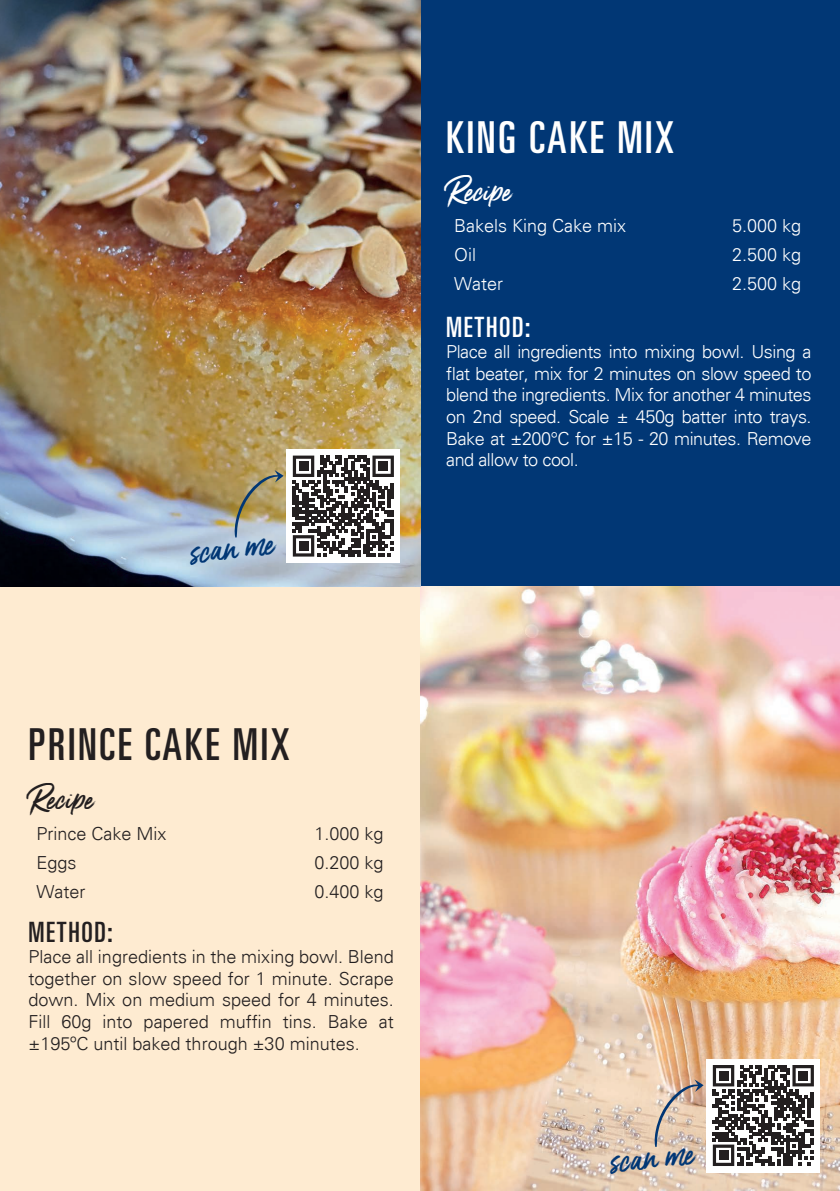
<style>
.page{position:relative;width:840px;height:1191px;background:#fff}
.page>*{position:absolute;margin:0;border:0;box-sizing:border-box;transform-origin:0 0}
.t1{font:ultra-condensed 44px "Univers";letter-spacing:.06em;color:#231f20}
.t2{font:ultra-condensed 44px "Univers";letter-spacing:.06em;color:#fff}
.t3{font:36.4px "Gotcha";color:#013775}
.t4{font:32px "Gotcha";color:#fff}
.t5{font:32px "Gotcha";color:#231f20}
.t6{font:ultra-condensed 28px "Univers";letter-spacing:.06em;color:#fff}
.t7{font:ultra-condensed 28px "Univers";letter-spacing:.06em;color:#231f20}
.t8{font:300 18px/21.6px "Univers";letter-spacing:-.025em;color:#fff;text-align:justify}
.t9{font:300 18px/21.6px "Univers";color:#231f20;text-align:justify}
.t10{font:300 18px "Univers";color:#fff}
</style>
<div class="page">
<div style="left:420px;top:0;width:419px;height:587px;background:#013775"></div>
<div style="left:0;top:587px;width:420px;height:604px;background:#feebd1"></div>
<img style="left:420px;top:587px;width:419px;height:604px">
<img style="left:0;top:0;width:420px;height:587px">
<div style="left:286px;top:449px;width:114px;height:113px;background:#fff"></div>
<svg style="left:293px;top:455px;width:100px;height:101px"></svg>
<div style="left:299px;top:462px;width:9px;height:9px;background:#231f20"></div>
<div style="left:378px;top:462px;width:9px;height:9px;background:#231f20"></div>
<div style="left:299px;top:541px;width:9px;height:9px;background:#231f20"></div>
<svg style="left:234px;top:470px;width:49px;height:68px"></svg>
<div style="left:706px;top:1058px;width:113px;height:114px;background:#fff"></div>
<svg style="left:712px;top:1065px;width:101px;height:101px"></svg>
<div style="left:718px;top:1071px;width:9px;height:9px;background:#231f20"></div>
<div style="left:798px;top:1071px;width:9px;height:9px;background:#231f20"></div>
<div style="left:718px;top:1150px;width:9px;height:9px;background:#231f20"></div>
<svg style="left:653px;top:1079px;width:50px;height:68px"></svg>
<h2 class="t3" style="left:186px;top:527px;width:86px;rotate:-6deg">scan me</h2>
<h1 class="t2" style="left:446px;top:112px;width:229px">KING CAKE MIX</h1>
<h3 class="t4" style="left:446px;top:170px;width:66px">Recipe</h3>
<p class="t10" style="left:454px;top:215px;width:174px">Bakels King Cake mix</p>
<p class="t8" style="left:731px;top:215px;width:71px">5.000 kg</p>
<p class="t8" style="left:454px;top:244px;width:23px">Oil</p>
<p class="t8" style="left:731px;top:244px;width:71px">2.500 kg</p>
<p class="t8" style="left:454px;top:273px;width:50px">Water</p>
<p class="t8" style="left:731px;top:273px;width:71px">2.500 kg</p>
<h3 class="t6" style="left:446px;top:311px;width:86px">METHOD:</h3>
<p class="t8" style="left:446px;top:341px;width:366px">Place all ingredients into mixing bowl. Using a flat beater, mix for 2 minutes on slow speed to blend the ingredients. Mix for another 4 minutes on 2nd speed. Scale ± 450g batter into trays.<br>Bake at ±200°C for ±15 - 20 minutes. Remove and allow to cool.</p>
<h1 class="t1" style="left:28px;top:719px;width:262px">PRINCE CAKE MIX</h1>
<h3 class="t5" style="left:28px;top:777px;width:66px">Recipe</h3>
<p class="t9" style="left:36px;top:822px;width:132px">Prince Cake Mix</p>
<p class="t9" style="left:314px;top:822px;width:71px">1.000 kg</p>
<p class="t9" style="left:36px;top:851px;width:42px">Eggs</p>
<p class="t9" style="left:314px;top:851px;width:71px">0.200 kg</p>
<p class="t9" style="left:36px;top:880px;width:50px">Water</p>
<p class="t9" style="left:314px;top:880px;width:71px">0.400 kg</p>
<h3 class="t7" style="left:28px;top:915px;width:86px">METHOD:</h3>
<p class="t9" style="left:28px;top:946px;width:367px">Place all ingredients in the mixing bowl. Blend together on slow speed for 1 minute. Scrape down. Mix on medium speed for 4 minutes.<br>Fill 60g into papered muffin tins. Bake at ±195ºC until baked through ±30 minutes.</p>
<h2 class="t3" style="left:606px;top:1137px;width:86px;rotate:-6deg">scan me</h2>
</div>
